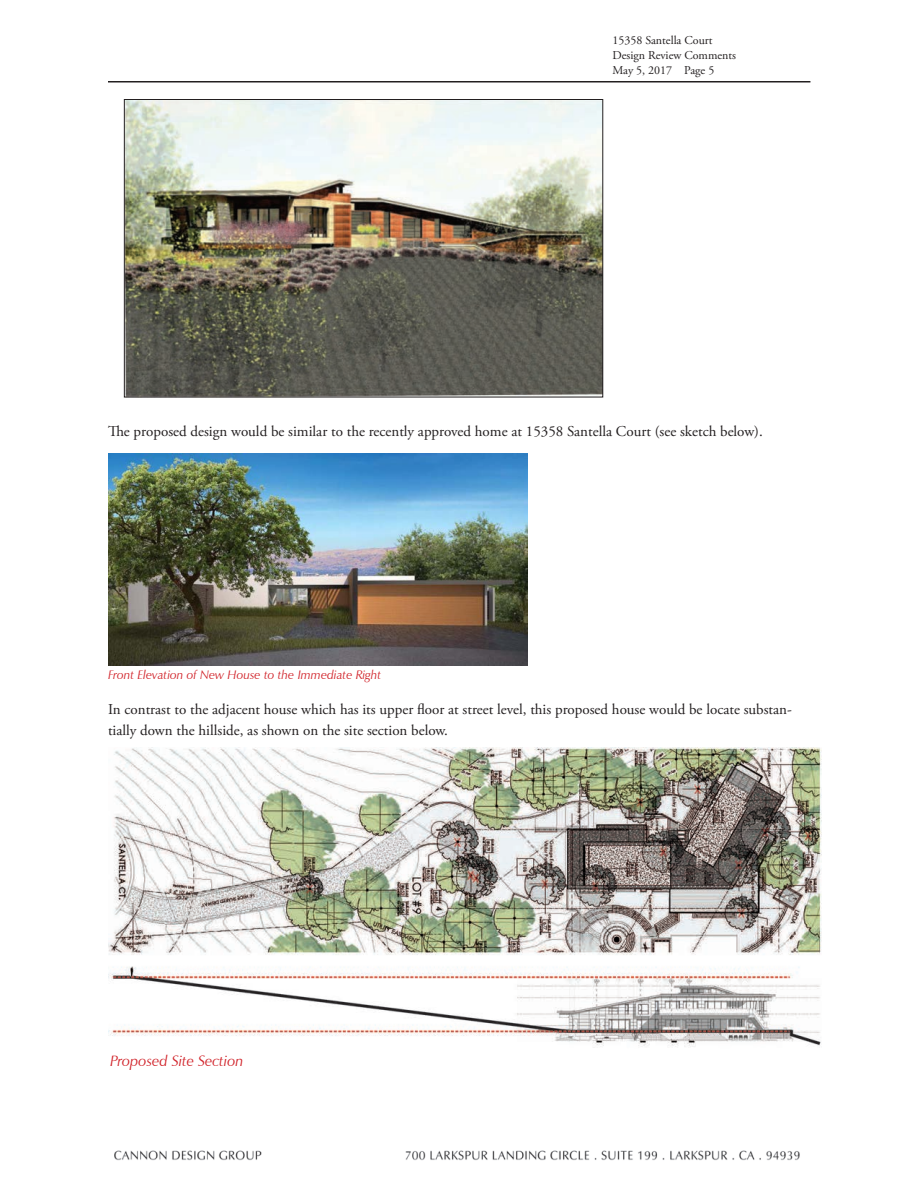
<style>
.page{position:relative;width:918px;height:1188px;background:#fff}
.page>*{position:absolute;margin:0;border:0;box-sizing:border-box;transform-origin:0 0}
.t1{font:15px/21px "Adobe Garamond Pro";color:#231f20}
.t2{font:italic 15px "Zapf Humanist 601 BT";color:#d1232a}
.t3{font:italic 12.3px "Zapf Humanist 601 BT";color:#d1232a}
.t4{font:12px/15px "Adobe Garamond Pro";color:#231f20}
</style>
<div class="page">
<hr style="left:108px;top:81px;width:702px;height:1px;background:#231f20">
<img style="left:114px;top:1150px;width:686px;height:11px">
<img style="left:126px;top:101px;width:475px;height:294px">
<div style="left:124px;top:99px;width:479px;height:298px;border:1px solid #231f20"></div>
<img style="left:108px;top:748px;width:714px;height:299px">
<img style="left:108px;top:454px;width:419px;height:212px">
<p class="t4" style="left:612px;top:33px;width:125px">15358 Santella Court<br>Design Review Comments<br>May 5, 2017 Page 5</p>
<p class="t1" style="left:108px;top:422px;width:656px">The proposed design would be similar to the recently approved home at 15358 Santella Court (see sketch below).</p>
<p class="t3" style="left:108px;top:667px;width:275px">Front Elevation of New House to the Immediate Right</p>
<p class="t1" style="left:108px;top:699px;width:685px">In contrast to the adjacent house which has its upper floor at street level, this proposed house would be locate substan&shy;tially down the hillside, as shown on the site section below.</p>
<p class="t2" style="left:110px;top:1052px;width:135px">Proposed Site Section</p>
</div>
